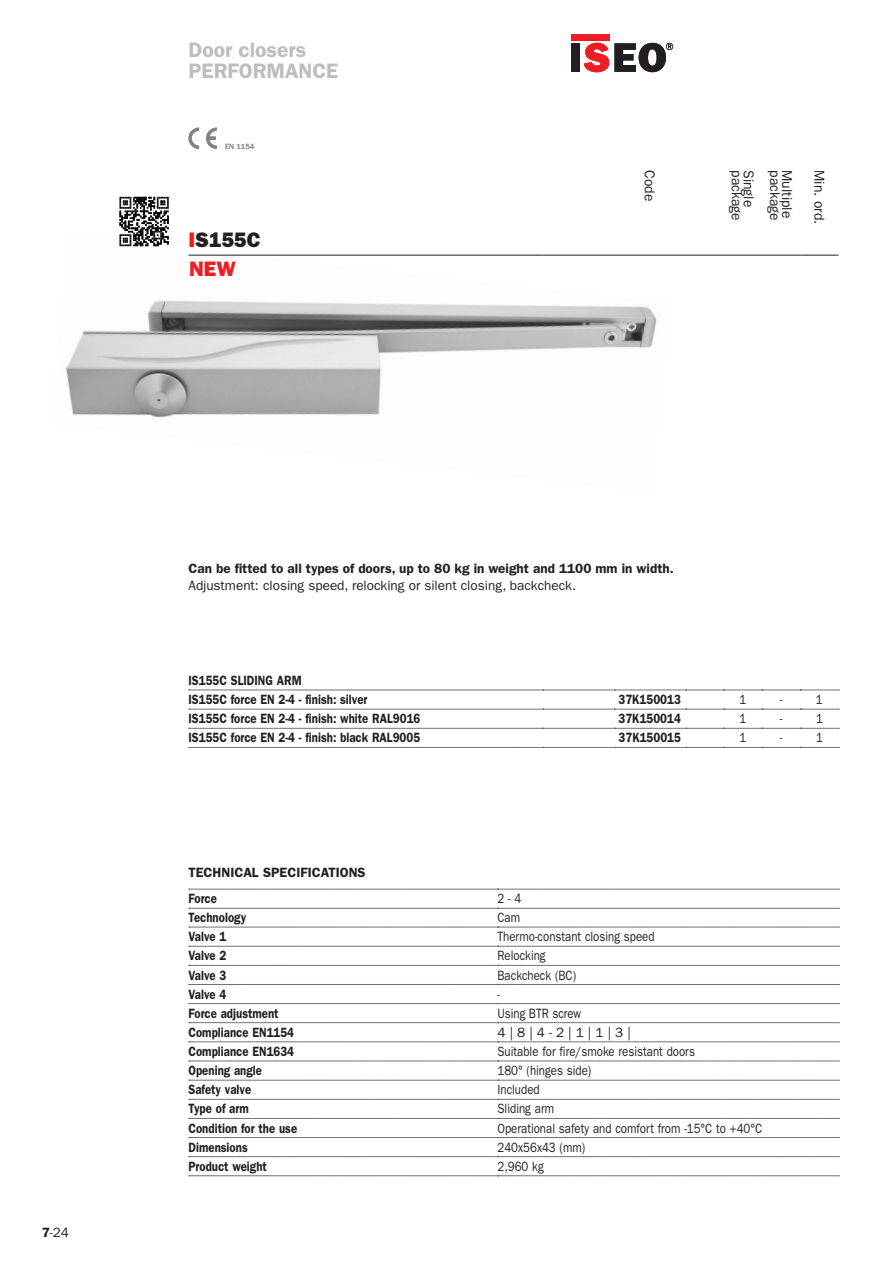
<style>
.page{position:relative;width:893px;height:1263px;background:#fff}
.page>*{position:absolute;margin:0;border:0;box-sizing:border-box;transform-origin:0 0}
.t1{font:600 21px/21px "ITC Franklin Gothic Std";color:#bcbdc0}
.t2{font:21px/29.1px "ITC Franklin Gothic Std Hvy";color:#231f20}
.t3{font:14.4px "ITC Franklin Gothic Std";color:#231f20;scale:.96 1}
.t4{font:600 13.5px/19.2px "ITC Franklin Gothic Std";color:#231f20;scale:.85 1}
.t5{font:13.5px "ITC Franklin Gothic Std";color:#231f20;scale:.85 1}
.t6{font:600 13.5px/26.2px "ITC Franklin Gothic Std";color:#231f20}
.t7{font:13.5px "ITC Franklin Gothic Std";color:#231f20}
.t8{font:7.5px "ITC Franklin Gothic Std";color:#808285}
.s1{font-weight:600}
.s2{color:#ee1d23}
</style>
<div class="page">
<img style="left:66px;top:246px;width:605px;height:172px">
<div style="left:571px;top:43px;width:9px;height:29px;background:#231f20"></div>
<div style="left:571px;top:34px;width:38px;height:6px;background:#ee1d23"></div>
<svg style="left:584px;top:43px;width:89px;height:29px"></svg>
<svg style="left:189px;top:128px;width:10px;height:21px"></svg>
<svg style="left:206px;top:128px;width:11px;height:21px"></svg>
<svg style="left:189px;top:690px;width:650px;height:1px"></svg>
<svg style="left:189px;top:709px;width:650px;height:1px"></svg>
<svg style="left:189px;top:728px;width:650px;height:1px"></svg>
<svg style="left:189px;top:747px;width:650px;height:1px"></svg>
<svg style="left:189px;top:889px;width:650px;height:1px"></svg>
<svg style="left:189px;top:908px;width:650px;height:1px"></svg>
<svg style="left:189px;top:927px;width:650px;height:1px"></svg>
<svg style="left:189px;top:946px;width:650px;height:1px"></svg>
<svg style="left:189px;top:965px;width:650px;height:1px"></svg>
<svg style="left:189px;top:984px;width:650px;height:1px"></svg>
<svg style="left:189px;top:1003px;width:650px;height:1px"></svg>
<svg style="left:189px;top:1022px;width:650px;height:1px"></svg>
<svg style="left:189px;top:1041px;width:650px;height:1px"></svg>
<svg style="left:189px;top:1061px;width:650px;height:1px"></svg>
<svg style="left:189px;top:1080px;width:650px;height:1px"></svg>
<svg style="left:189px;top:1099px;width:650px;height:1px"></svg>
<svg style="left:189px;top:1118px;width:650px;height:1px"></svg>
<svg style="left:189px;top:1137px;width:650px;height:1px"></svg>
<svg style="left:189px;top:1156px;width:650px;height:1px"></svg>
<svg style="left:189px;top:1175px;width:650px;height:1px"></svg>
<hr style="left:189px;top:255px;width:354px;height:1px;background:#231f20">
<hr style="left:543px;top:255px;width:71px;height:1px;background:#231f20">
<hr style="left:614px;top:255px;width:71px;height:1px;background:#231f20">
<hr style="left:685px;top:255px;width:39px;height:1px;background:#231f20">
<hr style="left:724px;top:255px;width:38px;height:1px;background:#231f20">
<hr style="left:762px;top:255px;width:38px;height:1px;background:#231f20">
<hr style="left:800px;top:255px;width:38px;height:1px;background:#231f20">
<svg style="left:119px;top:197px;width:50px;height:49px"></svg>
<p class="t7" style="left:42px;top:1228px;width:29px"><span class="s1">7</span>-24</p>
<h1 class="t1" style="left:189px;top:41px;width:151px">Door closers<br>PERFORMANCE</h1>
<p class="t8" style="left:225px;top:144px;width:31px">EN 1154</p>
<h1 class="t2" style="left:189px;top:225px;width:74px"><span class="s2">I</span>S155C<br><span class="s2">NEW</span></h1>
<p class="t3" style="left:655px;top:170px;width:34px;rotate:90deg">Code</p>
<p class="t3" style="left:742px;top:170px;width:54px;rotate:90deg">package</p>
<p class="t3" style="left:754px;top:170px;width:40px;rotate:90deg">Single</p>
<p class="t3" style="left:780px;top:170px;width:54px;rotate:90deg">package</p>
<p class="t3" style="left:792px;top:170px;width:52px;rotate:90deg">Multiple</p>
<p class="t3" style="left:824px;top:170px;width:58px;rotate:90deg">Min. ord.</p>
<p class="t6" style="left:189px;top:557px;width:487px">Can be fitted to all types of doors, up to 80 kg in weight and 1100 mm in width.</p>
<p class="t7" style="left:189px;top:580px;width:389px">Adjustment: closing speed, relocking or silent closing, backcheck.</p>
<p class="t4" style="left:189px;top:672px;width:212px">IS155C SLIDING ARM<br>IS155C force EN 2-4 - finish: silver</p>
<p class="t4" style="left:618px;top:691px;width:75px">37K150013</p>
<p class="t5" style="left:739px;top:695px;width:10px">1</p>
<p class="t5" style="left:780px;top:695px;width:4px">-</p>
<p class="t5" style="left:816px;top:695px;width:10px">1</p>
<p class="t4" style="left:189px;top:710px;width:274px">IS155C force EN 2-4 - finish: white RAL9016</p>
<p class="t4" style="left:618px;top:710px;width:75px">37K150014</p>
<p class="t5" style="left:739px;top:714px;width:10px">1</p>
<p class="t5" style="left:780px;top:714px;width:4px">-</p>
<p class="t5" style="left:816px;top:714px;width:10px">1</p>
<p class="t4" style="left:189px;top:729px;width:274px">IS155C force EN 2-4 - finish: black RAL9005</p>
<p class="t4" style="left:619px;top:729px;width:75px">37K150015</p>
<p class="t5" style="left:739px;top:733px;width:10px">1</p>
<p class="t5" style="left:780px;top:733px;width:4px">-</p>
<p class="t5" style="left:816px;top:733px;width:10px">1</p>
<p class="t6" style="left:189px;top:860px;width:179px">TECHNICAL SPECIFICATIONS<br>Force</p>
<p class="t5" style="left:497px;top:894px;width:30px">2 - 4</p>
<p class="t4" style="left:189px;top:909px;width:70px">Technology</p>
<p class="t5" style="left:497px;top:913px;width:28px">Cam</p>
<p class="t4" style="left:189px;top:928px;width:46px">Valve 1</p>
<p class="t5" style="left:497px;top:932px;width:186px">Thermo-constant closing speed</p>
<p class="t4" style="left:189px;top:947px;width:46px">Valve 2</p>
<p class="t5" style="left:497px;top:951px;width:58px">Relocking</p>
<p class="t4" style="left:189px;top:966px;width:46px">Valve 3</p>
<p class="t5" style="left:497px;top:970px;width:94px">Backcheck (BC)</p>
<p class="t4" style="left:189px;top:985px;width:46px">Valve 4</p>
<p class="t5" style="left:497px;top:989px;width:4px">-</p>
<p class="t4" style="left:189px;top:1005px;width:107px">Force adjustment</p>
<p class="t5" style="left:497px;top:1008px;width:100px">Using BTR screw</p>
<p class="t4" style="left:189px;top:1024px;width:126px">Compliance EN1154</p>
<p class="t7" style="left:497px;top:1028px;width:135px">4 | 8 | 4 - 2 | 1 | 1 | 3 |</p>
<p class="t4" style="left:189px;top:1043px;width:126px">Compliance EN1634</p>
<p class="t5" style="left:497px;top:1047px;width:234px">Suitable for fire/smoke resistant doors</p>
<p class="t4" style="left:189px;top:1062px;width:88px">Opening angle</p>
<p class="t5" style="left:497px;top:1066px;width:112px">180° (hinges side)</p>
<p class="t4" style="left:189px;top:1081px;width:75px">Safety valve</p>
<p class="t5" style="left:497px;top:1085px;width:51px">Included</p>
<p class="t4" style="left:189px;top:1100px;width:73px">Type of arm</p>
<p class="t5" style="left:497px;top:1104px;width:68px">Sliding arm</p>
<p class="t4" style="left:189px;top:1119px;width:129px">Condition for the use</p>
<p class="t5" style="left:497px;top:1123px;width:313px">Operational safety and comfort from -15°C to +40°C</p>
<p class="t4" style="left:189px;top:1139px;width:71px">Dimensions</p>
<p class="t5" style="left:497px;top:1142px;width:105px">240x56x43 (mm)</p>
<p class="t4" style="left:189px;top:1158px;width:94px">Product weight</p>
<p class="t5" style="left:497px;top:1161px;width:56px">2,960 kg</p>
</div>
